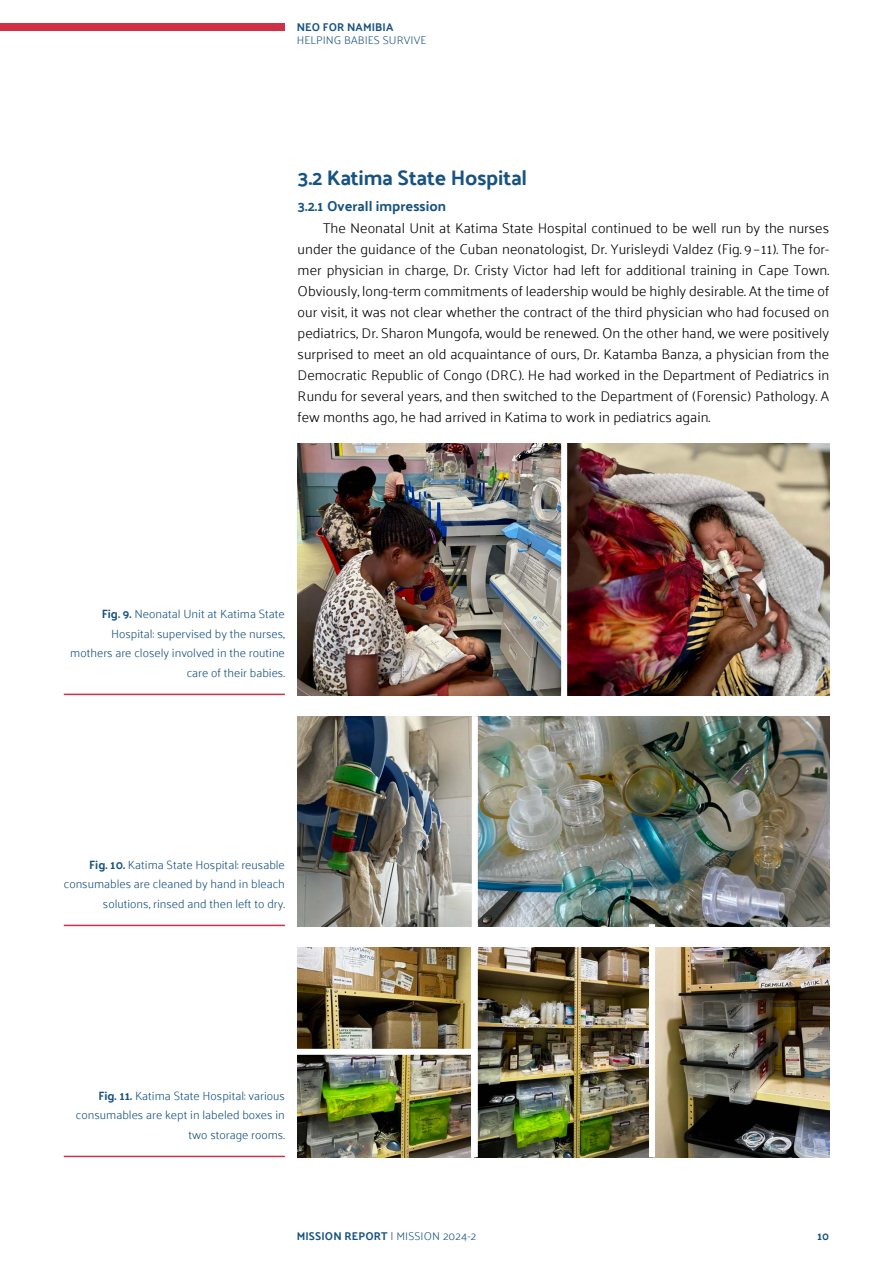
<style>
.page{position:relative;width:893px;height:1263px;background:#fff}
.page>*{position:absolute;margin:0;border:0;box-sizing:border-box;transform-origin:0 0}
.t1{font:700 21px "Palanquin";letter-spacing:-.01em;color:#185380}
.t2{font:300 14.25px/21px "Palanquin";color:#000;text-align:justify}
.t3{font:700 14.25px "Palanquin";color:#185380}
.t4{font:300 12px/19.5px "Palanquin";color:#185380;text-align:right}
.t5{font:300 11.25px "Palanquin";letter-spacing:.01em;color:#185380}
.t6{font:700 11.25px "Palanquin";letter-spacing:.01em;color:#185380}
.s1{font-weight:700}
</style>
<div class="page">
<div style="left:0;top:23px;width:285px;height:8px;background:#ce3145"></div>
<img style="left:298px;top:443px;width:531px;height:252px">
<div style="left:561px;top:427px;width:6px;height:273px;background:#fff"></div>
<img style="left:298px;top:716px;width:174px;height:210px">
<img style="left:298px;top:947px;width:172px;height:210px">
<img style="left:478px;top:947px;width:351px;height:210px">
<img style="left:478px;top:716px;width:351px;height:210px">
<div style="left:294px;top:1049px;width:178px;height:6px;background:#fff"></div>
<div style="left:649px;top:924px;width:6px;height:233px;background:#fff"></div>
<hr style="left:64px;top:694px;width:221px;height:1px;background:#ce3145">
<hr style="left:64px;top:925px;width:221px;height:1px;background:#ce3145">
<hr style="left:64px;top:1156px;width:221px;height:1px;background:#ce3145">
<p class="t6" style="left:297px;top:20px;width:98px">NEO FOR NAMIBIA</p>
<p class="t5" style="left:297px;top:34px;width:131px">HELPING BABIES SURVIVE</p>
<h1 class="t1" style="left:298px;top:166px;width:231px">3.2 Katima State Hospital</h1>
<p class="t3" style="left:298px;top:197px;width:150px">3.2.1 Overall impression</p>
<p class="t2" style="left:298px;top:218px;width:533px;text-indent:26px">The Neonatal Unit at Katima State Hospital continued to be well run by the nurses under the guidance of the Cuban neonatologist, Dr. Yurisleydi Valdez (Fig. 9– 11). The for&shy;mer physician in charge, Dr. Cristy Victor had left for additional training in Cape Town.<br>Obviously, long-term commitments of leadership would be highly desirable. At the time of our visit, it was not clear whether the contract of the third physician who had focused on pediatrics, Dr. Sharon Mungofa, would be renewed. On the other hand, we were positively surprised to meet an old acquaintance of ours, Dr. Katamba Banza, a physician from the Democratic Republic of Congo (DRC). He had worked in the Department of Pediatrics in Rundu for several years, and then switched to the Department of (Forensic) Pathology. A few months ago, he had arrived in Katima to work in pediatrics again.</p>
<p class="t4" style="left:70px;top:604px;width:216px"><span class="s1">Fig. 9.</span> Neonatal Unit at Katima State Hospital: supervised by the nurses, mothers are closely involved in the routine care of their babies.</p>
<p class="t4" style="left:64px;top:855px;width:223px"><span class="s1">Fig. 10.</span> Katima State Hospital: reusable consumables are cleaned by hand in bleach solutions, rinsed and then left to dry.</p>
<p class="t4" style="left:76px;top:1086px;width:210px"><span class="s1">Fig. 11.</span> Katima State Hospital: various consumables are kept in labeled boxes in two storage rooms.</p>
<p class="t5" style="left:297px;top:1229px;width:181px"><span class="s1">MISSION REPORT</span> | MISSION 2024-2</p>
<p class="t6" style="left:817px;top:1229px;width:14px">10</p>
</div>
